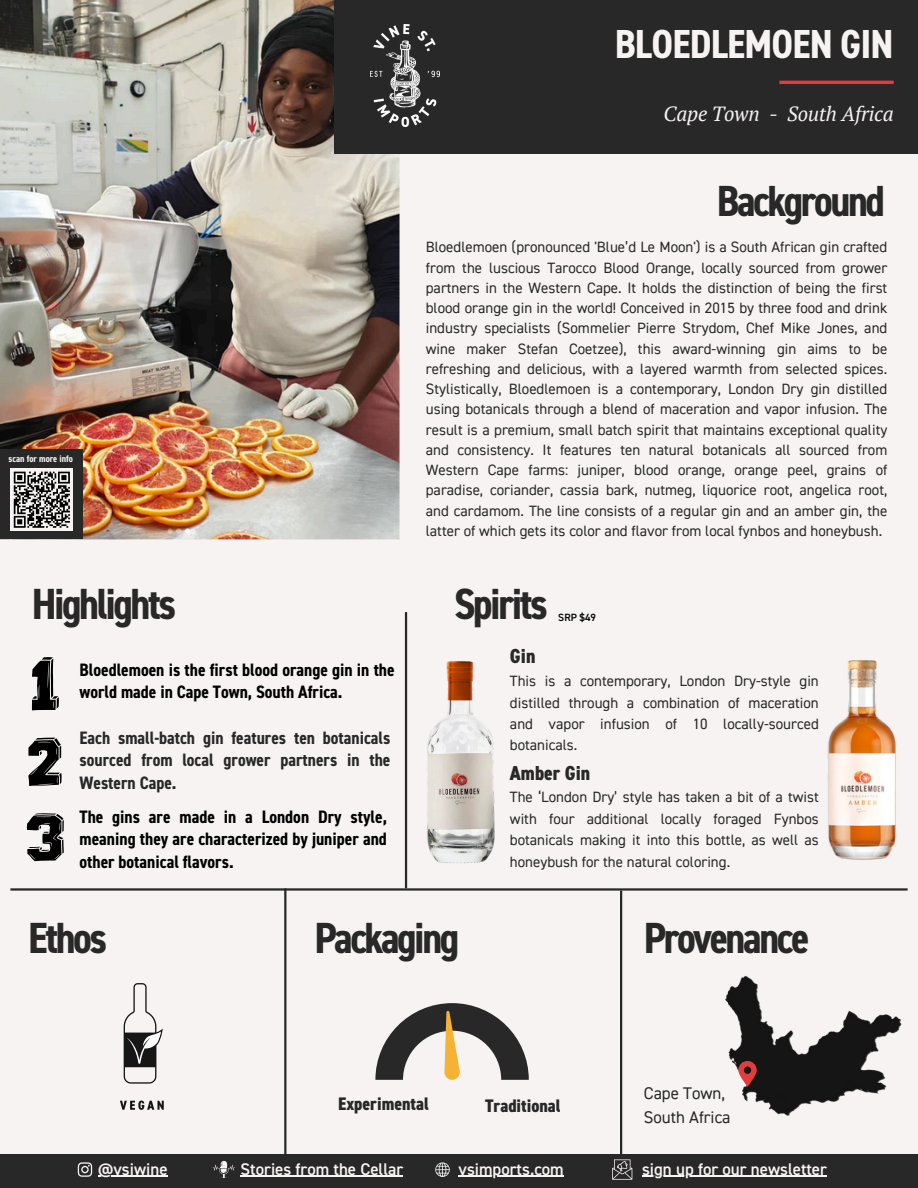
<style>
.page{position:relative;width:918px;height:1188px;background:#f6f3f2}
.page>*{position:absolute;margin:0;border:0;box-sizing:border-box;transform-origin:0 0}
.t1{font:700 condensed 43.65px "DIN2014 Web";letter-spacing:-.055em;color:#292829}
.t2{font:700 condensed 40.65px "DIN2014 Web";letter-spacing:-.02em;color:#f6f3f2}
.t3{font:italic 20.4px "PT Serif";letter-spacing:-.01em;color:#f6f3f2}
.t4{font:800 condensed 20.4px "DIN2014 Web";color:#292829}
.t5{font:800 condensed 20.25px "DIN2014 Web";color:#292829}
.t6{font:800 condensed 18.3px "DIN2014 Web";color:#292829}
.t7{font:700 condensed 18px/22.5px "DIN2014 Web";color:#000;text-align:justify}
.t8{font:700 condensed 18px/22.5px "DIN2014 Web";color:#292829;text-align:justify}
.t9{font:600 16.95px "DIN2014 Web";color:#f6f3f2}
.t10{font:16.95px/23.7px "DIN2014 Web";color:#292829}
.t11{font:15px/20.2px "DIN2014 Web";color:#292829;text-align:justify}
.t12{font:600 10.5px "DIN2014 Web";color:#000}
.t13{font:700 condensed 9.75px "DIN2014 Web";color:#f6f3f2}
</style>
<div class="page">
<img style="left:0;top:0;width:407px;height:540px">
<div style="left:335px;top:0;width:583px;height:153px;background:#292829"></div>
<svg style="left:375px;top:1003px;width:154px;height:77px"></svg>
<hr style="left:284px;top:888px;width:2px;height:279px;background:#292829">
<hr style="left:10px;top:888px;width:898px;height:3px;background:#292829">
<hr style="left:779px;top:81px;width:115px;height:3px;background:#e33c3c">
<hr style="left:620px;top:891px;width:2px;height:279px;background:#292829">
<hr style="left:405px;top:612px;width:2px;height:276px;background:#292829">
<svg style="left:32px;top:657px;width:27px;height:53px"></svg>
<svg style="left:28px;top:738px;width:34px;height:48px"></svg>
<svg style="left:27px;top:813px;width:37px;height:48px"></svg>
<div style="left:0;top:1154px;width:918px;height:34px;background:#292829"></div>
<svg style="left:78px;top:1162px;width:14px;height:15px"></svg>
<hr style="left:98px;top:1176px;width:70px;height:1px;background:#f6f3f2">
<svg style="left:435px;top:1162px;width:15px;height:15px"></svg>
<hr style="left:458px;top:1176px;width:106px;height:1px;background:#f6f3f2">
<svg style="left:213px;top:1161px;width:22px;height:17px"></svg>
<hr style="left:241px;top:1176px;width:162px;height:1px;background:#f6f3f2">
<img style="left:370px;top:25px;width:69px;height:102px">
<div style="left:0;top:450px;width:82px;height:89px;background:#292829"></div>
<svg style="left:612px;top:1159px;width:20px;height:21px"></svg>
<hr style="left:642px;top:1176px;width:185px;height:1px;background:#f6f3f2">
<img style="left:827px;top:660px;width:70px;height:200px">
<img style="left:404px;top:653px;width:91px;height:214px">
<img style="left:725px;top:975px;width:177px;height:141px">
<svg style="left:738px;top:1061px;width:18px;height:26px"></svg>
<svg style="left:120px;top:1101px;width:44px;height:9px"></svg>
<svg style="left:124px;top:983px;width:39px;height:101px"></svg>
<div style="left:10px;top:468px;width:63px;height:63px;background:#f6f3f2"></div>
<svg style="left:13px;top:471px;width:57px;height:57px"></svg>
<p class="t2" style="left:615px;top:19px;width:281px">BLOEDLEMOEN GIN</p>
<p class="t3" style="left:664px;top:100px;width:232px">Cape Town - South Africa</p>
<p class="t13" style="left:9px;top:453px;width:66px">scan for more info</p>
<h4 class="t1" style="left:717px;top:174px;width:170px">Background</h4>
<h4 class="t11" style="left:426px;top:238px;width:463px">Bloedlemoen (pronounced 'Blue’d Le Moon') is a South African gin crafted from the luscious Tarocco Blood Orange, locally sourced from grower partners in the Western Cape. It holds the distinction of being the first blood orange gin in the world! Conceived in 2015 by three food and drink industry specialists (Sommelier Pierre Strydom, Chef Mike Jones, and wine maker Stefan Coetzee), this award-winning gin aims to be refreshing and delicious, with a layered warmth from selected spices.<br>Stylistically, Bloedlemoen is a contemporary, London Dry gin distilled using botanicals through a blend of maceration and vapor infusion. The result is a premium, small batch spirit that maintains exceptional quality and consistency. It features ten natural botanicals all sourced from Western Cape farms: juniper, blood orange, orange peel, grains of paradise, coriander, cassia bark, nutmeg, liquorice root, angelica root, and cardamom. The line consists of a regular gin and an amber gin, the latter of which gets its color and flavor from local fynbos and honeybush.</h4>
<p class="t1" style="left:32px;top:578px;width:146px">Highlights</p>
<h4 class="t1" style="left:454px;top:578px;width:95px">Spirits</h4>
<p class="t12" style="left:558px;top:611px;width:39px">SRP $49</p>
<h2 class="t7" style="left:80px;top:659px;width:317px">Bloedlemoen is the first blood orange gin in the world made in Cape Town, South Africa.</h2>
<h2 class="t8" style="left:80px;top:727px;width:312px">Each small-batch gin features ten botanicals sourced from local grower partners in the Western Cape.</h2>
<h2 class="t7" style="left:80px;top:806px;width:309px">The gins are made in a London Dry style, meaning they are characterized by juniper and other botanical flavors.</h2>
<h6 class="t1" style="left:28px;top:912px;width:80px">Ethos</h6>
<p class="t1" style="left:314px;top:912px;width:146px">Packaging</p>
<h6 class="t4" style="left:510px;top:643px;width:27px">Gin</h6>
<h6 class="t11" style="left:510px;top:671px;width:310px;line-height:21.3px">This is a contemporary, London Dry-style gin distilled through a combination of maceration and vapor infusion of 10 locally-sourced botanicals.</h6>
<p class="t5" style="left:510px;top:761px;width:82px">Amber Gin</p>
<p class="t11" style="left:510px;top:787px;width:310px;line-height:21.3px">The ‘London Dry’ style has taken a bit of a twist with four additional locally foraged Fynbos botanicals making it into this bottle, as well as honeybush for the natural coloring.</p>
<p class="t1" style="left:644px;top:912px;width:167px">Provenance</p>
<h2 class="t6" style="left:338px;top:1093px;width:92px">Experimental</h2>
<h2 class="t6" style="left:485px;top:1094px;width:77px">Traditional</h2>
<h5 class="t10" style="left:644px;top:1082px;width:88px">Cape Town,<br>South Africa</h5>
<p class="t9" style="left:98px;top:1158px;width:71px">@vsiwine</p>
<p class="t9" style="left:241px;top:1158px;width:164px">Stories from the Cellar</p>
<p class="t9" style="left:458px;top:1158px;width:107px">vsimports.com</p>
<h3 class="t9" style="left:642px;top:1158px;width:186px">sign up for our newsletter</h3>
</div>
